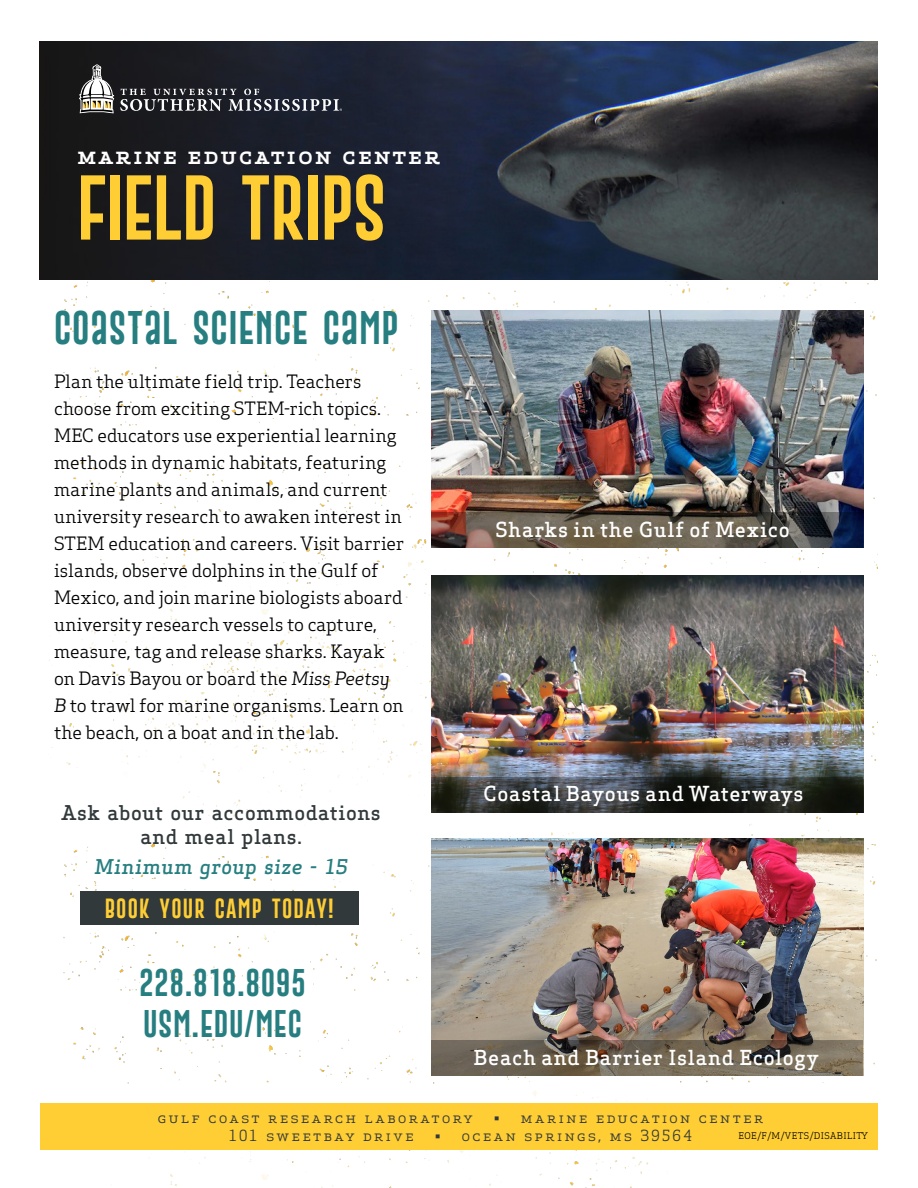
<style>
.page{position:relative;width:918px;height:1188px;background:#fff}
.page>*{position:absolute;margin:0;border:0;box-sizing:border-box;transform-origin:0 0}
.t1{font:67.05px "Gobold Extra 2";letter-spacing:-.01em;color:#ffce35}
.t2{font:34.5px "Gobold Extra 2";letter-spacing:.025em;color:#267e80}
.t3{font:28.2px/40.7px "Gobold Extra 2";letter-spacing:.02em;color:#267e80}
.t4{font:24.6px "Apex Serif Medium Caps";letter-spacing:.05em;color:#fff}
.t5{font:500 20.25px "Apex Serif";letter-spacing:.03em;color:#fff}
.t6{font:20.25px "Gobold Extra 2";letter-spacing:.06em;color:#ffce35}
.t7{font:500 19.95px/23.9px "Apex Serif";letter-spacing:.03em;color:#32393a;text-align:center}
.t8{font:italic 500 19.95px "Apex Serif";letter-spacing:.015em;color:#267e80}
.t9{font:18px/27px "Apex Serif";letter-spacing:-.005em;color:#000}
.t10{font:15px "Apex Serif Book Caps";letter-spacing:.13em;color:#32393a}
.t11{font:9px "Apex Serif";letter-spacing:.05em;color:#000}
.s1{font-style:italic}
</style>
<div class="page">
<img style="left:63px;top:844px;width:814px;height:344px">
<img style="left:40px;top:41px;width:838px;height:797px">
<svg style="left:78px;top:64px;width:264px;height:50px;background:#3b3d44"></svg>
<div style="left:40px;top:1103px;width:838px;height:47px;background:#ffce35"></div>
<div style="left:80px;top:891px;width:279px;height:34px;background:#32393a"></div>
<img style="left:431px;top:576px;width:432px;height:201px">
<img style="left:431px;top:311px;width:432px;height:237px">
<img style="left:431px;top:839px;width:432px;height:201px">
<svg style="left:431px;top:512px;width:432px;height:35px;background:#5c5248"></svg>
<svg style="left:431px;top:777px;width:432px;height:36px;background:#2b2e2c"></svg>
<svg style="left:431px;top:1040px;width:432px;height:35px;background:#6c6151"></svg>
<h3 class="t4" style="left:77px;top:139px;width:365px">marine education center</h3>
<h1 class="t1" style="left:77px;top:164px;width:311px">FIELD TRIPS</h1>
<h2 class="t2" style="left:54px;top:305px;width:346px">COASTAL SCIENCE CAMP</h2>
<p class="t9" style="left:54px;top:368px;width:352px">Plan the ultimate field trip. Teachers choose from exciting STEM-rich topics.<br>MEC educators use experiential learning methods in dynamic habitats, featuring marine plants and animals, and current university research to awaken interest in STEM education and careers. Visit barrier islands, observe dolphins in the Gulf of Mexico, and join marine biologists aboard university research vessels to capture, measure, tag and release sharks. Kayak on Davis Bayou or board the <span class="s1">Miss Peetsy B</span> to trawl for marine organisms. Learn on the beach, on a boat and in the lab.</p>
<p class="t7" style="left:62px;top:801px;width:321px">Ask about our accommodations and meal plans.</p>
<p class="t8" style="left:95px;top:854px;width:255px">Minimum group size - 15</p>
<p class="t6" style="left:105px;top:895px;width:230px">BOOK YOUR CAMP TODAY!</p>
<h3 class="t3" style="left:139px;top:963px;width:168px">228.818.8095<br>USM.EDU/MEC</h3>
<p class="t5" style="left:495px;top:516px;width:296px">Sharks in the Gulf of Mexico</p>
<p class="t5" style="left:484px;top:780px;width:321px">Coastal Bayous and Waterways</p>
<p class="t5" style="left:473px;top:1045px;width:346px">Beach and Barrier Island Ecology</p>
<p class="t10" style="left:157px;top:1108px;width:317px">gulf coast research laboratory</p>
<p class="t10" style="left:494px;top:1108px;width:271px">• marine education center</p>
<p class="t10" style="left:229px;top:1126px;width:187px">101 sweetbay drive</p>
<p class="t10" style="left:435px;top:1126px;width:259px">• ocean springs, ms 39564</p>
<p class="t11" style="left:738px;top:1130px;width:131px">EOE/F/M/VETS/DISABILITY</p>
</div>
